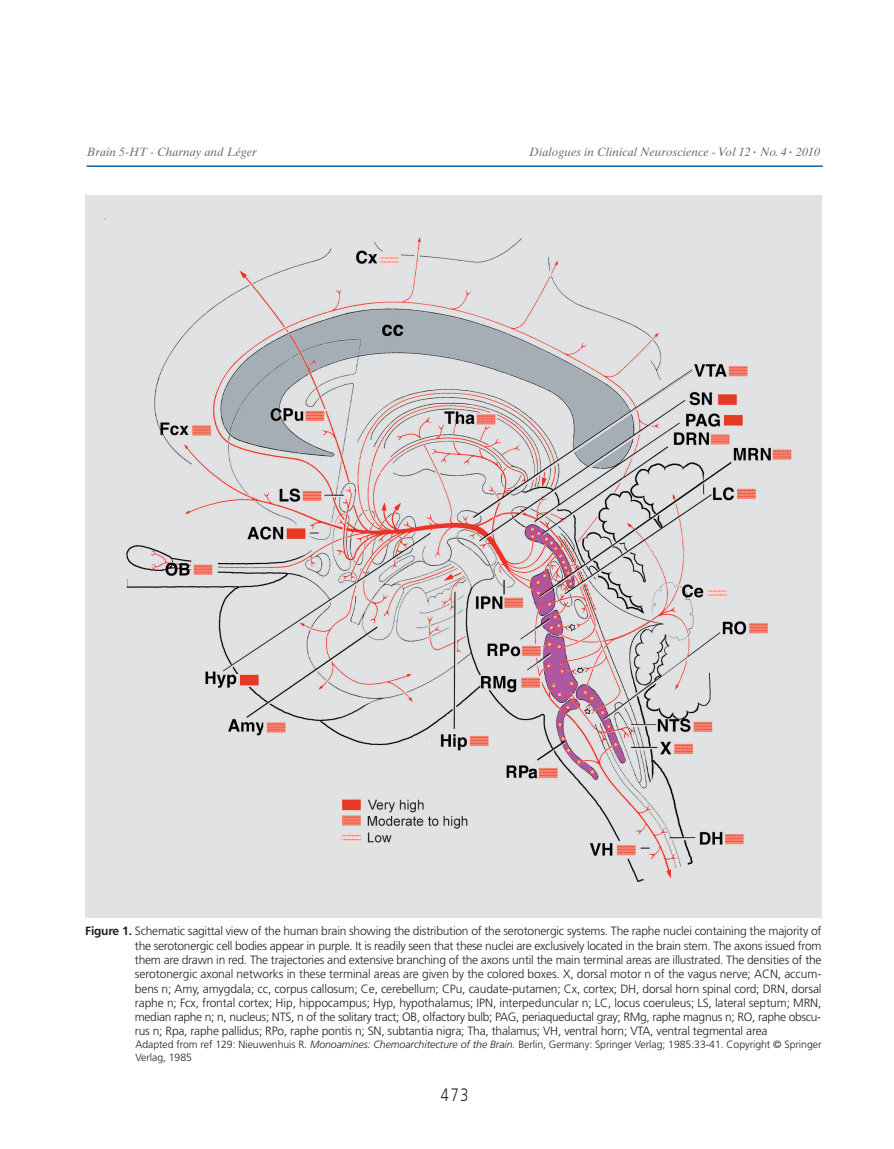
<style>
.page{position:relative;width:894px;height:1149px;background:#fff}
.page>*{position:absolute;margin:0;border:0;box-sizing:border-box;transform-origin:0 0}
.t1{font:300 18px "Frutiger";color:#231f20;scale:.8 1}
.t2{font:300 12px/14.2px "Frutiger";letter-spacing:-.015em;color:#231f20;text-align:justify}
.t3{font:italic 12px "Times Ten";color:#6c6d70}
.t4{font:300 10.5px/12.8px "Frutiger";letter-spacing:-.005em;color:#231f20}
.s1{font-weight:700}
.s2{font-style:italic}
</style>
<div class="page">
<hr style="left:86px;top:165px;width:736px;height:2px;background:#0069a7">
<img style="left:85px;top:196px;width:736px;height:721px">
<p class="t3" style="left:87px;top:147px;width:171px">Brain 5-HT - Charnay and Léger</p>
<p class="t3" style="left:529px;top:147px;width:292px">Dialogues in Clinical Neuroscience - Vol 12 <sup>.</sup> No. 4 <sup>.</sup> 2010</p>
<p class="t2" style="left:135px;top:924px;width:687px;text-indent:-50px"><span class="s1">Figure 1.</span> Schematic sagittal view of the human brain showing the distribution of the serotonergic systems. The raphe nuclei containing the majority of the serotonergic cell bodies appear in purple. It is readily seen that these nuclei are exclusively located in the brain stem. The axons issued from them are drawn in red. The trajectories and extensive branching of the axons until the main terminal areas are illustrated. The densities of the serotonergic axonal networks in these terminal areas are given by the colored boxes. X, dorsal motor n of the vagus nerve; ACN, accum&shy;bens n; Amy, amygdala; cc, corpus callosum; Ce, cerebellum; CPu, caudate-putamen; Cx, cortex; DH, dorsal horn spinal cord; DRN, dorsal raphe n; Fcx, frontal cortex; Hip, hippocampus; Hyp, hypothalamus; IPN, interpeduncular n; LC, locus coeruleus; LS, lateral septum; MRN, median raphe n; n, nucleus; NTS, n of the solitary tract; OB, olfactory bulb; PAG, periaqueductal gray; RMg, raphe magnus n; RO, raphe obscu&shy;rus n; Rpa, raphe pallidus; RPo, raphe pontis n; SN, subtantia nigra; Tha, thalamus; VH, ventral horn; VTA, ventral tegmental area</p>
<p class="t4" style="left:135px;top:1038px;width:687px">Adapted from ref 129: Nieuwenhuis R. <span class="s2">Monoamines: Chemoarchitecture of the Brain.</span> Berlin, Germany: Springer Verlag; 1985:33-41. Copyright © Springer<br>Verlag, 1985</p>
<h1 class="t1" style="left:440px;top:1086px;width:36px">473</h1>
</div>
